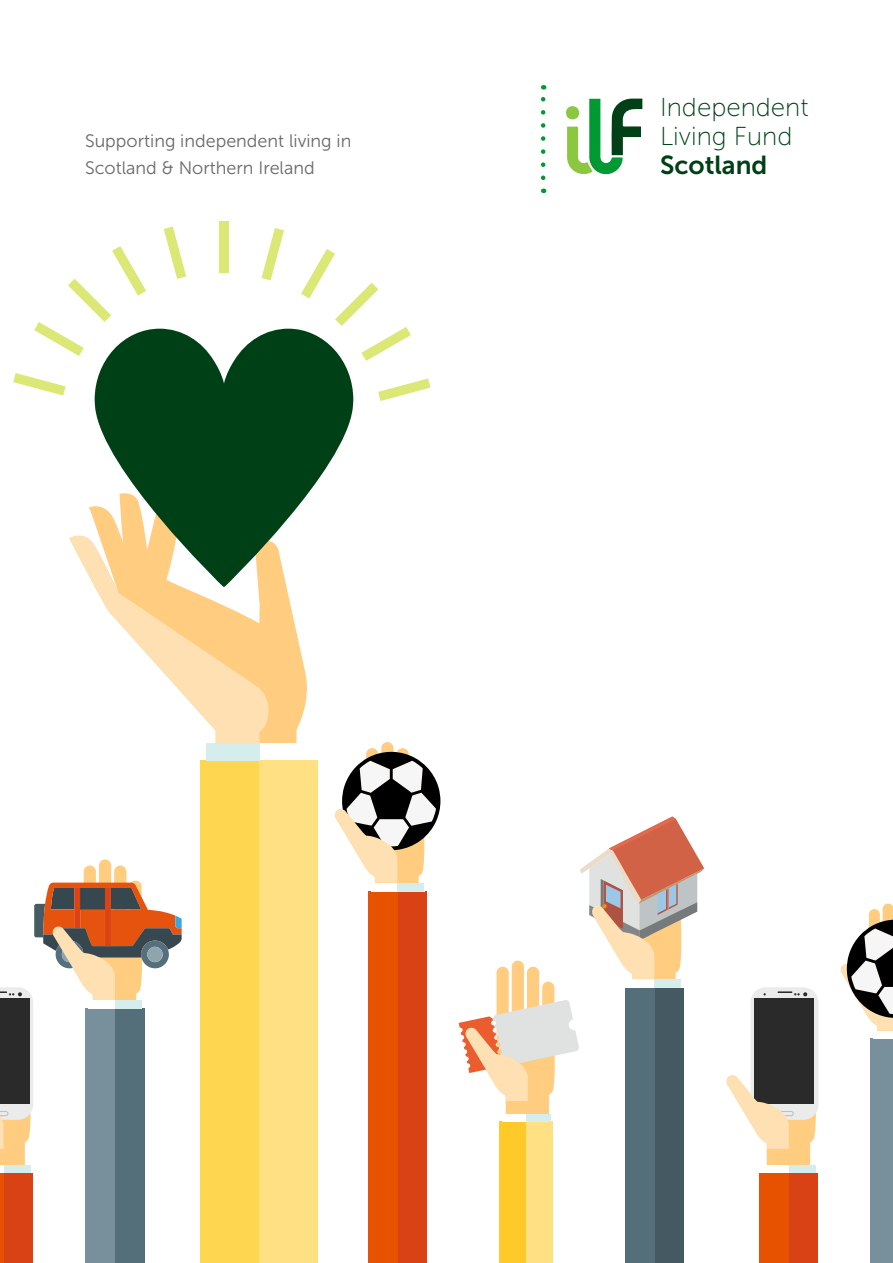
<style>
.page{position:relative;width:893px;height:1263px;background:#fff}
.page>*{position:absolute;margin:0;border:0;box-sizing:border-box;transform-origin:0 0}
.t1{font:25.95px/28.7px "Museo Sans 100";color:#004017}
.t2{font:25.95px "Museo Sans 700";color:#004017}
.t3{font:18px/27.6px "Museo Sans 300";color:#696969}
</style>
<div class="page">
<svg style="left:566px;top:99px;width:76px;height:76px"></svg>
<div style="left:566px;top:106px;width:13px;height:13px;background:#8cc740;border-radius:50%"></div>
<svg style="left:541px;top:85px;width:4px;height:93px"></svg>
<div style="left:200px;top:761px;width:118px;height:502px;background:#ffd64f"></div>
<div style="left:259px;top:761px;width:59px;height:502px;background:#ffe082"></div>
<div style="left:206px;top:743px;width:53px;height:18px;background:#d6eded"></div>
<svg style="left:89px;top:506px;width:218px;height:237px;fill:#ffcc80"></svg>
<svg style="left:69px;top:529px;width:199px;height:214px"></svg>
<div style="left:219px;top:221px;width:10px;height:52px;background:#dbe875"></div>
<svg style="left:164px;top:226px;width:22px;height:53px"></svg>
<svg style="left:34px;top:246px;width:112px;height:110px"></svg>
<svg style="left:13px;top:373px;width:53px;height:22px"></svg>
<svg style="left:378px;top:378px;width:53px;height:23px"></svg>
<svg style="left:301px;top:249px;width:110px;height:112px"></svg>
<svg style="left:262px;top:228px;width:22px;height:52px"></svg>
<svg style="left:95px;top:329px;width:258px;height:258px;fill:#004017"></svg>
<div style="left:871px;top:1039px;width:22px;height:224px;background:#788f9c"></div>
<div style="left:86px;top:1009px;width:58px;height:254px;background:#546e7a"></div>
<div style="left:86px;top:1009px;width:29px;height:254px;background:#788f9c"></div>
<div style="left:368px;top:891px;width:59px;height:372px;background:#d94214"></div>
<div style="left:368px;top:891px;width:29px;height:372px;background:#e65200"></div>
<svg style="left:335px;top:742px;width:105px;height:179px"></svg>
<div style="left:625px;top:988px;width:59px;height:275px;background:#455963"></div>
<div style="left:625px;top:988px;width:29px;height:275px;background:#546e7a"></div>
<div style="left:499px;top:1121px;width:53px;height:142px;background:#ffe082"></div>
<div style="left:499px;top:1121px;width:27px;height:142px;background:#ffc929"></div>
<svg style="left:459px;top:816px;width:245px;height:324px"></svg>
<div style="left:0;top:1174px;width:33px;height:89px;background:#d94214"></div>
<hr style="left:0;top:1174px;width:4px;height:89px;background:#e65200">
<svg style="left:0;top:859px;width:182px;height:329px"></svg>
<div style="left:759px;top:1174px;width:59px;height:89px;background:#d94214"></div>
<div style="left:759px;top:1174px;width:30px;height:89px;background:#e65200"></div>
<div style="left:750px;top:987px;width:68px;height:133px;background:#ecebec;border-radius:15px"></div>
<div style="left:755px;top:998px;width:59px;height:106px;background:#2a2a2a"></div>
<svg style="left:778px;top:991px;width:29px;height:5px"></svg>
<svg style="left:726px;top:1008px;width:90px;height:166px"></svg>
<svg style="left:840px;top:903px;width:53px;height:163px"></svg>
<p class="t3" style="left:85px;top:127px;width:268px">Supporting independent living in<br>Scotland &amp; Northern Ireland</p>
<h1 class="t1" style="left:660px;top:93px;width:150px">Independent<br>Living Fund</h1>
<h1 class="t2" style="left:660px;top:151px;width:109px">Scotland</h1>
</div>
